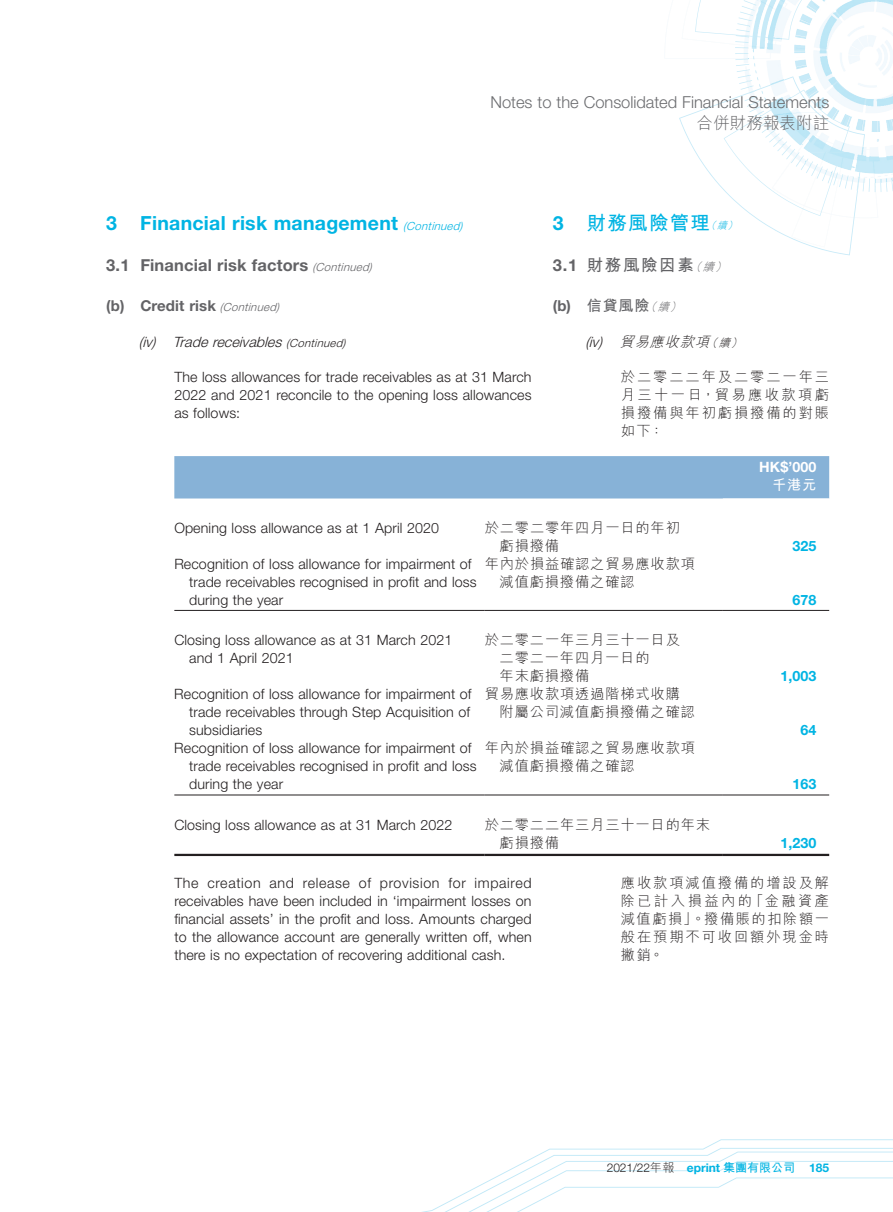
<style>
.page{position:relative;width:893px;height:1212px;background:#fff}
.page>*{position:absolute;margin:0;border:0;box-sizing:border-box;transform-origin:0 0}
.t1{font:700 19.5px "Helvetica Neue LT Std";letter-spacing:.015em;color:#00b4e3}
.t2{font:700 19.5px "M Hei HK";letter-spacing:.065em;color:#00b4e3}
.t3{font:300 16.5px "Helvetica Neue LT Std";color:#6c6d70}
.t4{font:700 16.5px "Helvetica Neue LT Std";letter-spacing:.01em;color:#636366}
.t5{font:700 16.5px "M Hei HK";letter-spacing:.1em;color:#636366}
.t6{font:300 16.5px "M Hei HK";letter-spacing:.005em;color:#636366}
.t7{font:700 15px "Helvetica Neue LT Std";letter-spacing:.01em;color:#636366}
.t8{font:700 15px "M Hei HK";color:#636366}
.t9{font:300 14.25px/18px "Helvetica Neue LT Std";letter-spacing:.01em;color:#231f20;text-align:justify}
.t10{font:300 14.25px/18px "M Hei HK";letter-spacing:.06em;color:#231f20}
.t11{font:italic 300 14.25px "Helvetica Neue LT Std";color:#231f20}
.t12{font:700 14.25px "Helvetica Neue LT Std";letter-spacing:.01em;color:#00b4e3}
.t13{font:italic 300 14.25px "M Hei HK";color:#231f20}
.t14{font:700 14.25px "Helvetica Neue LT Std";color:#fff}
.t15{font:700 14.25px "M Hei HK";color:#fff}
.t16{font:700 12px "Helvetica Neue LT Std";color:#00b4e3}
.s1{font-weight:300;font-style:italic;font-size:11.25px}
.s2{font-size:11.25px}
.s3{font-family:"Helvetica Neue LT Std"}
.s4{font-weight:300;font-style:italic;font-size:9.75px}
.s5{font-weight:300;color:#231f20}
.s6{font-family:"M Hei HK";font-weight:300;color:#231f20}
.s7{font-family:"M Hei HK"}
</style>
<div class="page">
<svg style="left:422px;top:1139px;width:471px;height:73px"></svg>
<svg style="left:679px;top:0;width:214px;height:255px"></svg>
<img style="left:813px;top:0;width:80px;height:113px">
<img style="left:848px;top:44px;width:40px;height:27px">
<img style="left:760px;top:0;width:88px;height:53px">
<img style="left:804px;top:152px;width:89px;height:22px">
<svg style="left:174px;top:456px;width:655px;height:398px"></svg>
<hr style="left:174px;top:610px;width:311px;height:1px;background:#231f20">
<hr style="left:485px;top:610px;width:238px;height:1px;background:#231f20">
<hr style="left:723px;top:610px;width:106px;height:1px;background:#231f20">
<hr style="left:174px;top:795px;width:311px;height:1px;background:#231f20">
<hr style="left:485px;top:795px;width:238px;height:1px;background:#231f20">
<hr style="left:723px;top:795px;width:106px;height:1px;background:#231f20">
<hr style="left:174px;top:854px;width:311px;height:2px;background:#231f20">
<hr style="left:485px;top:854px;width:238px;height:2px;background:#231f20">
<hr style="left:723px;top:854px;width:106px;height:2px;background:#231f20">
<p class="t3" style="left:490px;top:92px;width:340px">Notes to the Consolidated Financial Statements</p>
<p class="t6" style="left:697px;top:112px;width:134px">合併財務報表附註</p>
<h1 class="t1" style="left:106px;top:211px;width:358px">3 Financial risk management <span class="s1">(Continued)</span></h1>
<p class="t4" style="left:106px;top:255px;width:267px">3.1 Financial risk factors <span class="s1">(Continued)</span></p>
<p class="t7" style="left:106px;top:296px;width:175px">(b) Credit risk <span class="s1">(Continued)</span></p>
<p class="t11" style="left:139px;top:333px;width:208px">(iv) Tradereceivables<span class="s2">(Continued)</span></p>
<p class="t9" style="left:174px;top:368px;width:359px">The loss allowances for trade receivables as at 31 March 2022 and 2021 reconcile to the opening loss allowances as follows:</p>
<h1 class="t2" style="left:553px;top:209px;width:189px"><span class="s3">3</span> 財務風險管理<span class="s4">（續）</span></h1>
<p class="t5" style="left:553px;top:253px;width:179px"><span class="s3">3.1</span> 財務風險因素<span class="s1">（續）</span></p>
<p class="t8" style="left:553px;top:294px;width:134px"><span class="s3">(b)</span> 信貸風險<span class="s1">（續）</span></p>
<p class="t13" style="left:585px;top:331px;width:162px"><span class="s3">(iv)</span> 貿易應收款項<span class="s2">（續）</span></p>
<p class="t10" style="left:621px;top:368px;width:210px;text-align:justify">於二零二二年及二零二一年三月三十一日，貿易應收款項虧損撥備與年初虧損撥備的對賬如下：</p>
<p class="t14" style="left:759px;top:458px;width:59px">HK$’000</p>
<p class="t15" style="left:772px;top:475px;width:46px">千港元</p>
<p class="t9" style="left:174px;top:518px;width:266px">Opening loss allowance as at 1 April 2020</p>
<p class="t10" style="left:500px;top:518px;width:182px;text-indent:-15px">於二零二零年四月一日的年初虧損撥備</p>
<p class="t9" style="left:189px;top:554px;width:289px;text-align:left;text-indent:-15px">Recognition of loss allowance for impairment of trade receivables recognised in profit and loss during the year</p>
<p class="t10" style="left:500px;top:554px;width:197px;text-indent:-15px">年內於損益確認之貿易應收款項減值虧損撥備之確認</p>
<p class="t9" style="left:189px;top:631px;width:265px;text-indent:-15px">Closing loss allowance as at 31 March 2021 and 1 April 2021</p>
<p class="t10" style="left:500px;top:630px;width:182px;text-indent:-15px">於二零二一年三月三十一日及二零二一年四月一日的<br>年末虧損撥備</p>
<p class="t9" style="left:189px;top:685px;width:284px;text-indent:-15px">Recognition of loss allowance for impairment of trade receivables through Step Acquisition of subsidiaries</p>
<p class="t10" style="left:500px;top:684px;width:197px;text-indent:-15px">貿易應收款項透過階梯式收購附屬公司減值虧損撥備之確認</p>
<p class="t9" style="left:189px;top:739px;width:289px;text-align:left;text-indent:-15px">Recognition of loss allowance for impairment of trade receivables recognised in profit and loss during the year</p>
<p class="t10" style="left:500px;top:738px;width:197px;text-indent:-15px">年內於損益確認之貿易應收款項減值虧損撥備之確認</p>
<p class="t9" style="left:174px;top:815px;width:280px">Closing loss allowance as at 31 March 2022</p>
<p class="t10" style="left:500px;top:815px;width:212px;text-indent:-15px">於二零二二年三月三十一日的年末虧損撥備</p>
<p class="t12" style="left:792px;top:537px;width:25px">325</p>
<p class="t12" style="left:792px;top:591px;width:25px">678</p>
<p class="t12" style="left:780px;top:667px;width:38px">1,003</p>
<p class="t12" style="left:800px;top:721px;width:17px">64</p>
<p class="t12" style="left:792px;top:775px;width:25px">163</p>
<p class="t12" style="left:780px;top:834px;width:38px">1,230</p>
<p class="t9" style="left:174px;top:874px;width:359px">The creation and release of provision for impaired receivables have been included in ‘impairment losses on financial assets’ in the profit and loss. Amounts charged to the allowance account are generally written off, when there is no expectation of recovering additional cash.</p>
<p class="t10" style="left:621px;top:873px;width:210px;text-align:justify">應收款項減值撥備的增設及解除已計入損益內的「金融資產減值虧損」。撥備賬的扣除額一般在預期不可收回額外現金時撇銷。</p>
<p class="t16" style="left:607px;top:1160px;width:224px"><span class="s5">2021/22</span><span class="s6">年報</span> eprint <span class="s7">集團有限公司</span> 185</p>
</div>
